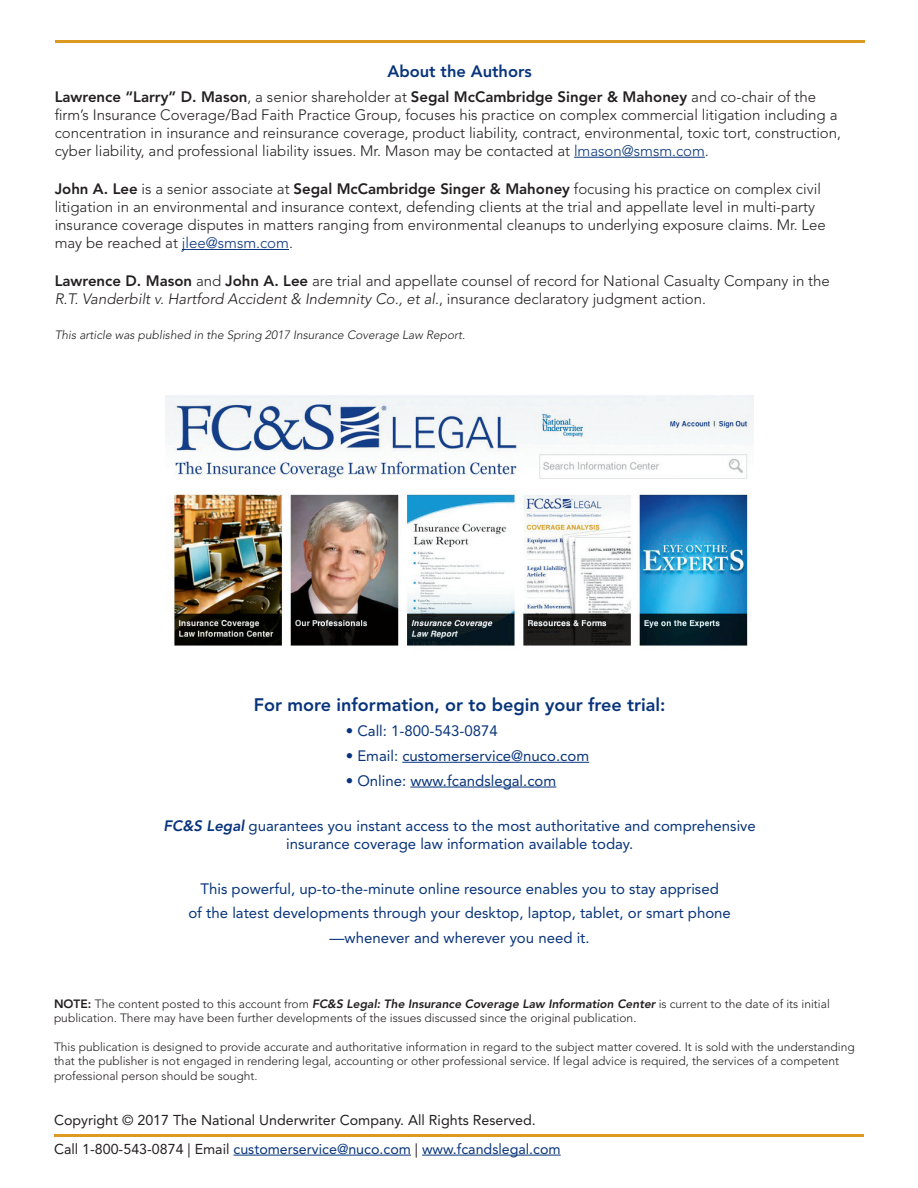
<style>
.page{position:relative;width:918px;height:1188px;background:#fff}
.page>*{position:absolute;margin:0;border:0;box-sizing:border-box;transform-origin:0 0}
.t1{font:800 18px "Avenir LT Std";color:#08347b}
.t2{font:800 16.5px "Avenir LT Std";color:#08347b}
.t3{font:300 15px/18px "Avenir LT Std";color:#231f20}
.t4{font:15px/18px "Avenir LT Std";color:#08347b;text-align:center}
.t5{font:14.25px "Avenir LT Std";color:#08347b}
.t6{font:14.25px "Avenir LT Std";color:#231f20}
.t7{font:300 12px/14.4px "Avenir LT Std";color:#231f20}
.t8{font:italic 300 12px "Avenir LT Std";color:#231f20}
.s1{font-weight:800}
.s2{color:#08347b}
.s3{font-style:italic}
.s4{font-weight:800;font-style:italic}
.s5{color:#231f20}
</style>
<div class="page">
<hr style="left:55px;top:40px;width:810px;height:3px;background:#de9923">
<img style="left:166px;top:396px;width:587px;height:250px">
<hr style="left:402px;top:762px;width:187px;height:1px;background:#08347b">
<hr style="left:410px;top:787px;width:146px;height:1px;background:#08347b">
<hr style="left:54px;top:1134px;width:810px;height:2px;background:#de9923">
<hr style="left:233px;top:1155px;width:178px;height:1px;background:#08347b">
<hr style="left:422px;top:1155px;width:139px;height:1px;background:#08347b">
<hr style="left:574px;top:157px;width:131px;height:1px;background:#08347b">
<hr style="left:182px;top:249px;width:107px;height:1px;background:#08347b">
<p class="t2" style="left:387px;top:61px;width:146px">About the Authors</p>
<p class="t3" style="left:55px;top:88px;width:788px"><span class="s1">Lawrence “Larry” D. Mason</span>, a senior shareholder at <span class="s1">Segal McCambridge Singer &amp; Mahoney</span> and co-chair of the firm’s Insurance Coverage/Bad Faith Practice Group, focuses his practice on complex commercial litigation including a concentration in insurance and reinsurance coverage, product liability, contract, environmental, toxic tort, construction, cyber liability, and professional liability issues. Mr. Mason may be contacted at <span class="s2">lmason@smsm.com</span>.</p>
<p class="t3" style="left:55px;top:180px;width:773px"><span class="s1">John A. Lee</span> is a senior associate at <span class="s1">Segal McCambridge Singer &amp; Mahoney</span> focusing his practice on complex civil litigation in an environmental and insurance context, defending clients at the trial and appellate level in multi-party insurance coverage disputes in matters ranging from environmental cleanups to underlying exposure claims. Mr. Lee may be reached at <span class="s2">jlee@smsm.com</span>.</p>
<p class="t3" style="left:55px;top:272px;width:777px"><span class="s1">Lawrence D. Mason</span> and <span class="s1">John A. Lee</span> are trial and appellate counsel of record for National Casualty Company in the<br><span class="s3">R.T. Vanderbilt v. Hartford Accident &amp; Indemnity Co., et al</span>., insurance declaratory judgment action.</p>
<p class="t8" style="left:55px;top:328px;width:412px">This article was published in the Spring 2017 Insurance Coverage Law Report.</p>
<p class="t1" style="left:254px;top:694px;width:413px">For more information, or to begin your free trial:</p>
<p class="t4" style="left:346px;top:722px;width:154px">• Call: 1-800-543-0874</p>
<p class="t4" style="left:346px;top:747px;width:245px">• Email: customerservice@nuco.com</p>
<p class="t4" style="left:346px;top:771px;width:212px">• Online: www.fcandslegal.com</p>
<p class="t4" style="left:164px;top:816px;width:594px"><span class="s4">FC&amp;S Legal</span> guarantees you instant access to the most authoritative and comprehensive insurance coverage law information available today.</p>
<p class="t4" style="left:201px;top:879px;width:520px">This powerful, up-to-the-minute online resource enables you to stay apprised</p>
<p class="t4" style="left:188px;top:904px;width:544px">of the latest developments through your desktop, laptop, tablet, or smart phone</p>
<p class="t4" style="left:330px;top:929px;width:262px">—whenever and wherever you need it.</p>
<p class="t7" style="left:54px;top:996px;width:777px"><span class="s1">NOTE:</span> The content posted to this account from <span class="s4">FC&amp;S Legal: The Insurance Coverage Law Information Center</span> is current to the date of its initial publication. There may have been further developments of the issues discussed since the original publication.</p>
<p class="t7" style="left:54px;top:1040px;width:802px">This publication is designed to provide accurate and authoritative information in regard to the subject matter covered. It is sold with the understanding that the publisher is not engaged in rendering legal, accounting or other professional service. If legal advice is required, the services of a competent professional person should be sought.</p>
<p class="t6" style="left:54px;top:1112px;width:483px">Copyright © 2017 The National Underwriter Company. All Rights Reserved.</p>
<p class="t5" style="left:54px;top:1140px;width:508px"><span class="s5">Call 1-800-543-0874 | Email</span> customerservice@nuco.com <span class="s5">|</span> www.fcandslegal.com</p>
</div>
